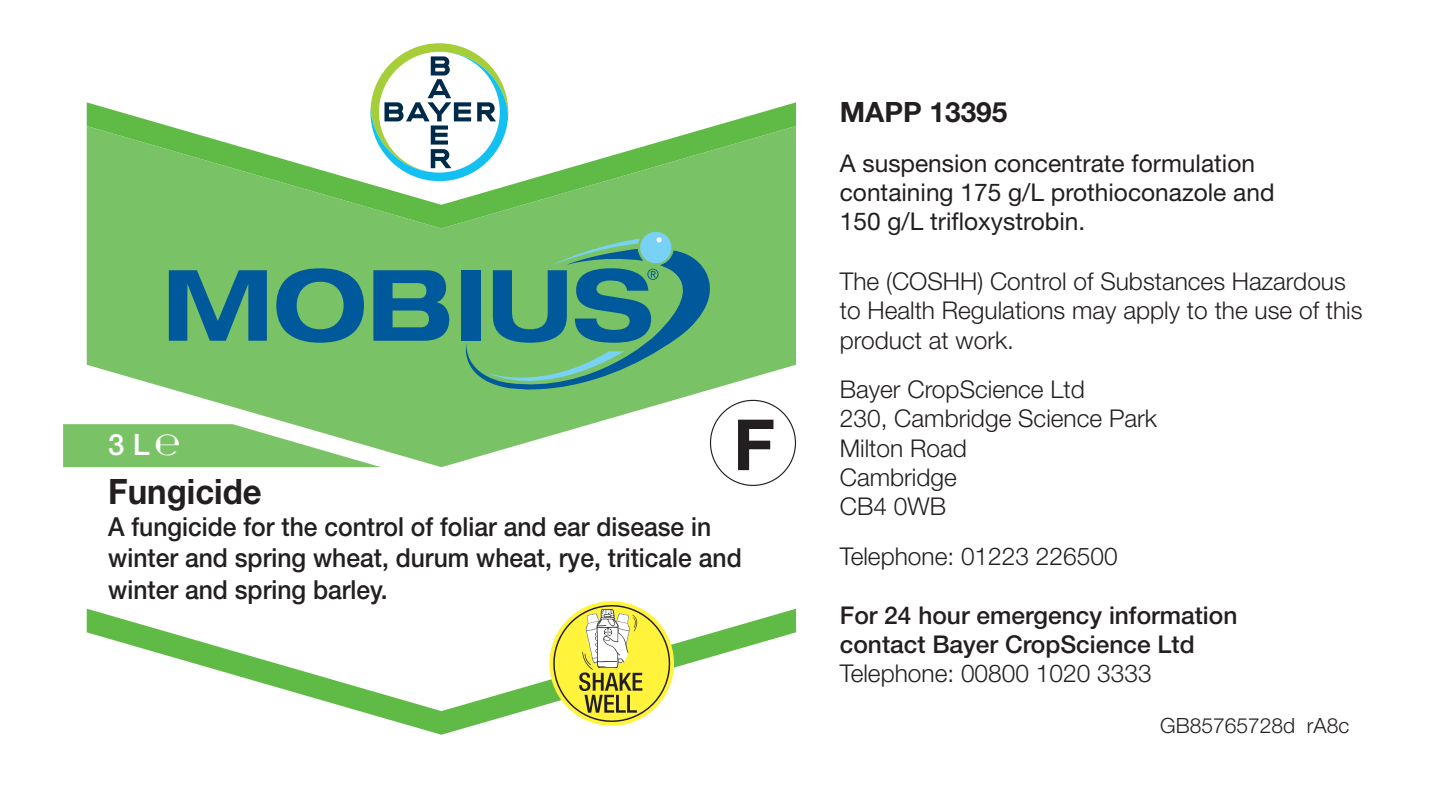
<style>
.page{position:relative;width:1439px;height:807px;background:#fff}
.page>*{position:absolute;margin:0;border:0;box-sizing:border-box;transform-origin:0 0}
.t1{font:700 70.7px "Helvetica Neue";color:#231f20}
.t2{font:700 35px "Helvetica Neue LT Std";color:#231f20;scale:.94 1}
.t3{font:500 29.4px "Helvetica Neue LT Std";color:#fff}
.t4{font:700 28px "Helvetica Neue LT Std";color:#231f20}
.t5{font:500 26.25px/31.5px "Helvetica Neue LT Std";color:#231f20;scale:.94 1}
.t6{font:300 24.5px/29.4px "Helvetica Neue LT Std";color:#231f20}
.t7{font:24.5px/29.4px "Helvetica Neue LT Std";color:#231f20}
.t8{font:500 24.5px/29.4px "Helvetica Neue LT Std";color:#231f20}
.t9{font:300 21px "Helvetica Neue LT Std";color:#231f20}
</style>
<div class="page">
<svg style="left:87px;top:228px;width:709px;height:239px;fill:#79c366"></svg>
<svg style="left:87px;top:102px;width:709px;height:126px;fill:#79c366"></svg>
<svg style="left:87px;top:608px;width:709px;height:126px"></svg>
<svg style="left:370px;top:43px;width:138px;height:138px"></svg>
<svg style="left:169px;top:270px;width:98px;height:71px;background:#297d88"></svg>
<svg style="left:276px;top:268px;width:88px;height:74px;background:#368883"></svg>
<svg style="left:373px;top:270px;width:76px;height:71px;background:#21758c"></svg>
<div style="left:640px;top:232px;width:31px;height:31px;background:#79d2f6;border-radius:50%"></div>
<svg style="left:458px;top:237px;width:259px;height:167px;background:#58a67b"></svg>
<div style="left:711px;top:400px;width:84px;height:85px;background:#fff;border-radius:50%"></div>
<svg style="left:549px;top:601px;width:125px;height:124px"></svg>
<div style="left:604px;top:628px;width:8px;height:8px;background:#c0bfbf;border-radius:50%"></div>
<svg style="left:604px;top:628px;width:8px;height:7px"></svg>
<svg style="left:63px;top:424px;width:318px;height:43px;background:#8dcc7d"></svg>
<h1 class="t1" style="left:733px;top:401px;width:43px">F</h1>
<p class="t3" style="left:108px;top:427px;width:43px">3 L</p>
<p class="t2" style="left:108px;top:470px;width:165px">Fungicide</p>
<p class="t5" style="left:108px;top:510px;width:675px">A fungicide for the control of foliar and ear disease in winter and spring wheat, durum wheat, rye, triticale and winter and spring barley.</p>
<p class="t4" style="left:840px;top:95px;width:169px">MAPP 13395</p>
<p class="t7" style="left:840px;top:148px;width:436px">A suspension concentrate formulation containing 175 g/L prothioconazole and<br>150 g/L trifloxystrobin.</p>
<p class="t6" style="left:840px;top:266px;width:524px">The (COSHH) Control of Substances Hazardous to Health Regulations may apply to the use of this product at work.</p>
<p class="t6" style="left:840px;top:374px;width:247px">Bayer CropScience Ltd</p>
<p class="t6" style="left:840px;top:403px;width:319px">230, Cambridge Science Park</p>
<p class="t6" style="left:840px;top:432px;width:129px">Milton Road</p>
<p class="t6" style="left:840px;top:462px;width:119px">Cambridge</p>
<p class="t6" style="left:840px;top:491px;width:108px">CB4 0WB</p>
<p class="t6" style="left:840px;top:540px;width:279px">Telephone: 01223 226500</p>
<p class="t8" style="left:840px;top:600px;width:399px">For 24 hour emergency information contact Bayer CropScience Ltd</p>
<p class="t6" style="left:840px;top:658px;width:313px">Telephone: 00800 1020 3333</p>
<p class="t9" style="left:1160px;top:713px;width:191px">GB85765728d rA8c</p>
</div>
